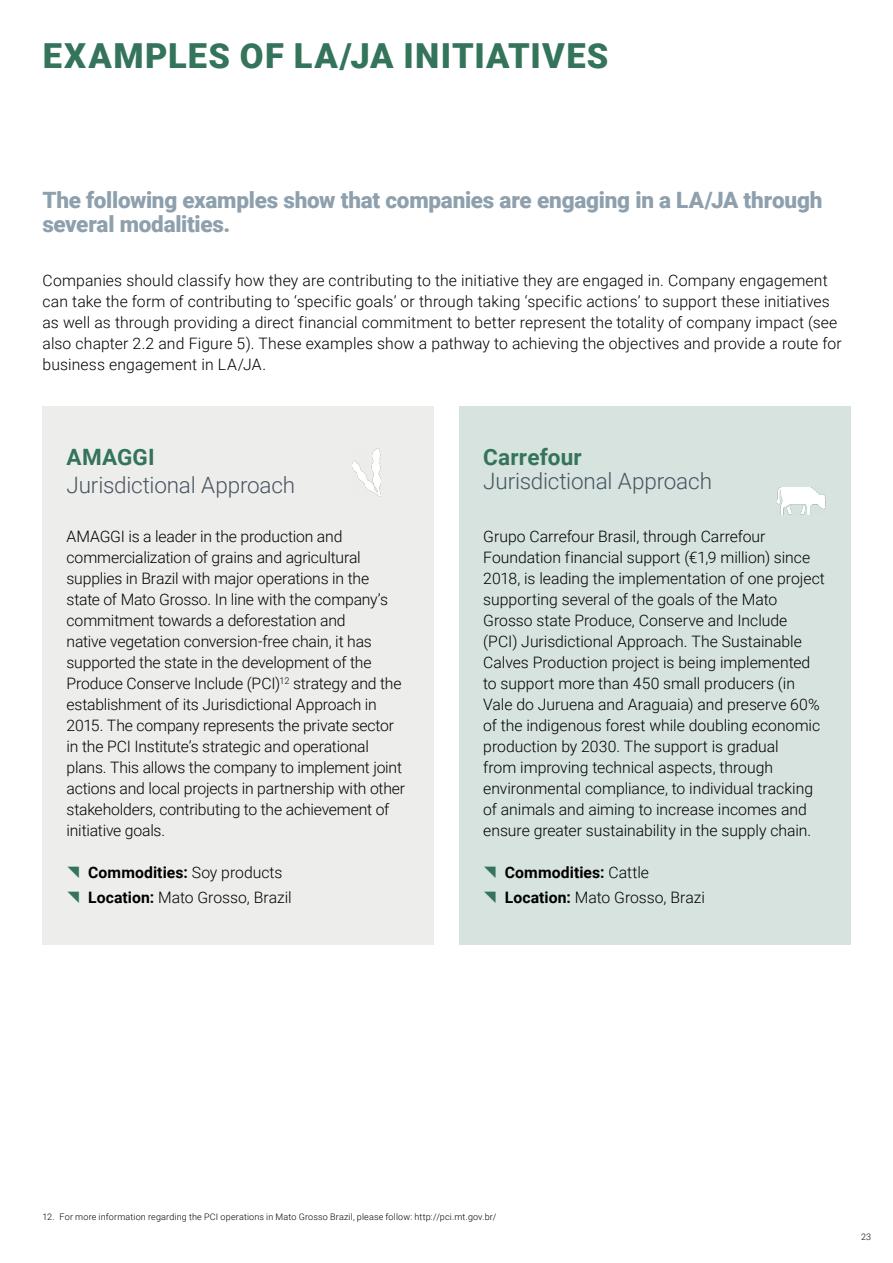
<style>
.page{position:relative;width:893px;height:1263px;background:#fff}
.page>*{position:absolute;margin:0;border:0;box-sizing:border-box;transform-origin:0 0}
.t1{font:900 34.5px "Roboto";letter-spacing:.035em;color:#34745b}
.t2{font:900 22.5px/24px "Roboto";letter-spacing:-.01em;color:#8ea0ad}
.t3{font:300 22.5px "Roboto";letter-spacing:-.01em;color:#485463}
.t4{font:700 22.5px "Roboto";letter-spacing:.01em;color:#34745b}
.t5{font:300 15.75px/21px "Roboto";letter-spacing:-.005em;color:#000}
.t6{font:300 9px "Roboto";letter-spacing:.02em;color:#000}
.s1{font-weight:700}
</style>
<div class="page">
<div style="left:42px;top:406px;width:391px;height:539px;background:#edeeeb"></div>
<div style="left:459px;top:406px;width:391px;height:539px;background:#d7e3de"></div>
<img style="left:778px;top:487px;width:48px;height:27px">
<img style="left:353px;top:448px;width:27px;height:49px">
<h1 class="t1" style="left:43px;top:32px;width:567px">EXAMPLES OF LA/JA INITIATIVES</h1>
<h2 class="t2" style="left:42px;top:187px;width:782px">The following examples show that companies are engaging in a LA/JA through several modalities.</h2>
<p class="t5" style="left:43px;top:269px;width:801px">Companies should classify how they are contributing to the initiative they are engaged in. Company engagement can take the form of contributing to ‘specific goals’ or through taking ‘specific actions’ to support these initiatives as well as through providing a direct financial commitment to better represent the totality of company impact (see also chapter 2.2 and Figure 5). These examples show a pathway to achieving the objectives and provide a route for business engagement in LA/JA.</p>
<h2 class="t4" style="left:67px;top:441px;width:90px">AMAGGI</h2>
<h2 class="t3" style="left:67px;top:469px;width:230px">Jurisdictional Approach</h2>
<p class="t5" style="left:67px;top:525px;width:340px">AMAGGI is a leader in the production and commercialization of grains and agricultural supplies in Brazil with major operations in the state of Mato Grosso. In line with the company’s commitment towards a deforestation and<br>native vegetation conversion-free chain, it has supported the state in the development of the Produce Conserve Include (PCI)<sup>12</sup> strategy and the establishment of its Jurisdictional Approach in 2015. The company represents the private sector in the PCI Institute’s strategic and operational plans. This allows the company to implement joint actions and local projects in partnership with other stakeholders, contributing to the achievement of initiative goals.</p>
<p class="t5" style="left:88px;top:859px;width:205px;line-height:25.2px"><span class="s1">Commodities:</span> Soy products<br><span class="s1">Location:</span> Mato Grosso, Brazil</p>
<h2 class="t4" style="left:483px;top:441px;width:100px">Carrefour</h2>
<h2 class="t3" style="left:483px;top:465px;width:230px">Jurisdictional Approach</h2>
<p class="t5" style="left:483px;top:525px;width:343px">Grupo Carrefour Brasil, through Carrefour Foundation financial support (€1,9 million) since 2018, is leading the implementation of one project supporting several of the goals of the Mato Grosso state Produce, Conserve and Include (PCI) Jurisdictional Approach. The Sustainable Calves Production project is being implemented to support more than 450 small producers (in Vale do Juruena and Araguaia) and preserve 60% of the indigenous forest while doubling economic production by 2030. The support is gradual<br>from improving technical aspects, through environmental compliance, to individual tracking of animals and aiming to increase incomes and ensure greater sustainability in the supply chain.</p>
<p class="t5" style="left:505px;top:859px;width:202px;line-height:25.2px"><span class="s1">Commodities:</span> Cattle<br><span class="s1">Location:</span> Mato Grosso, Brazi</p>
<p class="t6" style="left:43px;top:1211px;width:455px">12. For more information regarding the PCI operations in Mato Grosso Brazil, please follow: http://pci.mt.gov.br/</p>
<p class="t6" style="left:861px;top:1230px;width:12px">23</p>
</div>
